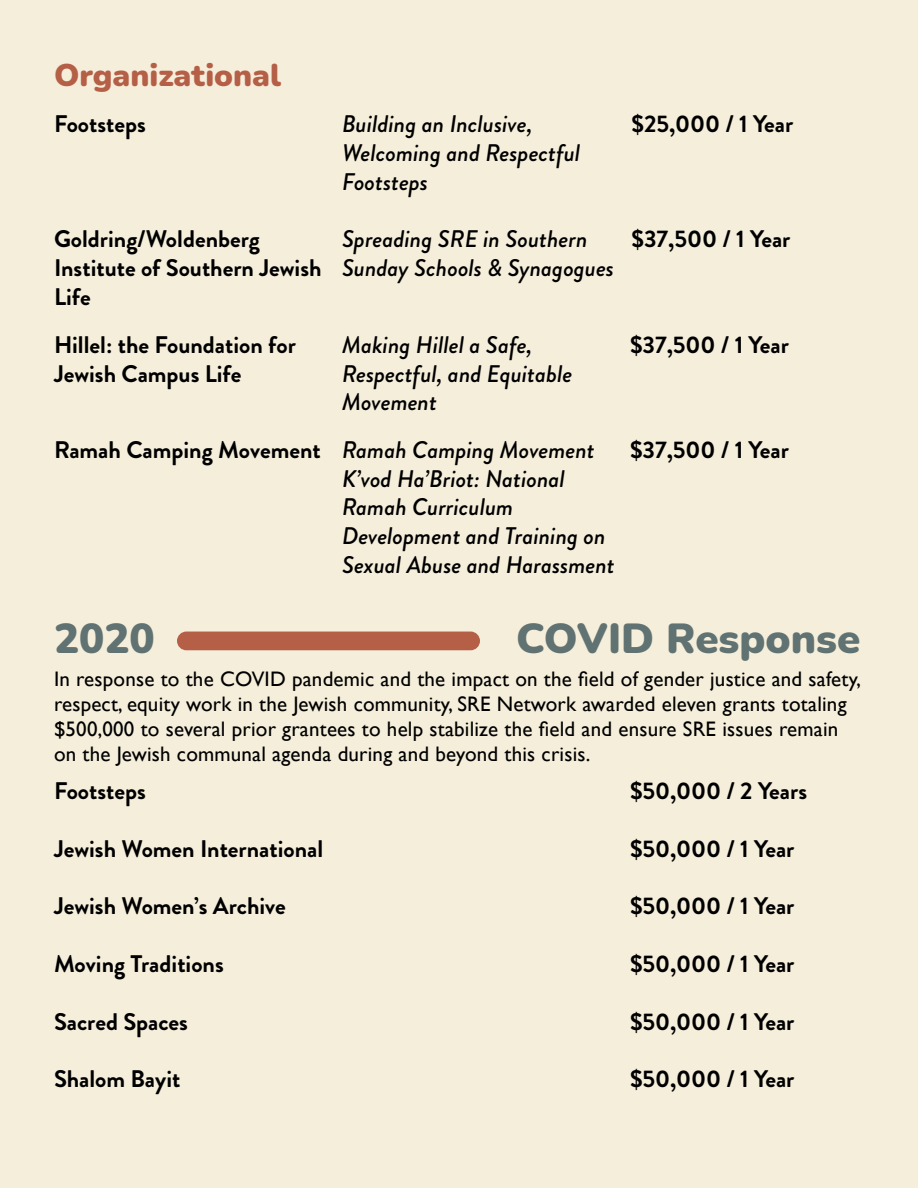
<style>
.page{position:relative;width:918px;height:1188px;background:#f5eedb}
.page>*{position:absolute;margin:0;border:0;box-sizing:border-box;transform-origin:0 0}
.t1{font:900 42px "Nunito";color:#607271}
.t2{font:900 31.5px "Nunito";color:#b55f47}
.t3{font:700 24px/28.8px "Brandon Grotesque";color:#000}
.t4{font:italic 500 24px/28.8px "Brandon Grotesque";color:#000}
.t5{font:21px/25.2px "Gill Sans";letter-spacing:.01em;color:#000}
</style>
<div class="page">
<div style="left:177px;top:632px;width:303px;height:18px;background:#b55f47;border-radius:9px"></div>
<p class="t2" style="left:54px;top:52px;width:229px">Organizational</p>
<p class="t3" style="left:54px;top:110px;width:93px">Footsteps</p>
<p class="t3" style="left:54px;top:225px;width:269px">Goldring/Woldenberg<br>Institute of Southern Jewish<br>Life</p>
<p class="t4" style="left:342px;top:110px;width:240px">Building an Inclusive,<br>Welcoming and Respectful<br>Footsteps</p>
<p class="t4" style="left:342px;top:225px;width:274px">Spreading SRE in Southern<br>Sunday Schools &amp; Synagogues</p>
<p class="t3" style="left:632px;top:110px;width:163px">$25,000 / 1 Year</p>
<p class="t3" style="left:632px;top:225px;width:160px">$37,500 / 1 Year</p>
<p class="t3" style="left:54px;top:330px;width:243px">Hillel: the Foundation for</p>
<p class="t3" style="left:630px;top:330px;width:160px">$37,500 / 1 Year</p>
<p class="t3" style="left:54px;top:359px;width:189px">Jewish Campus Life</p>
<p class="t4" style="left:342px;top:331px;width:232px">Making Hillel a Safe,<br>Respectful, and Equitable<br>Movement</p>
<p class="t3" style="left:54px;top:436px;width:268px">Ramah Camping Movement</p>
<p class="t4" style="left:342px;top:436px;width:254px">Ramah Camping Movement</p>
<p class="t4" style="left:342px;top:464px;width:274px">K’vod Ha’Briot: National<br>Ramah Curriculum<br>Development and Training on<br>Sexual Abuse and Harassment</p>
<p class="t3" style="left:630px;top:436px;width:160px">$37,500 / 1 Year</p>
<p class="t1" style="left:54px;top:608px;width:102px">2020</p>
<p class="t1" style="left:516px;top:608px;width:346px">COVID Response</p>
<p class="t5" style="left:54px;top:667px;width:809px">In response to the COVID pandemic and the impact on the field of gender justice and safety, respect, equity work in the Jewish community, SRE Network awarded eleven grants totaling $500,000 to several prior grantees to help stabilize the field and ensure SRE issues remain on the Jewish communal agenda during and beyond this crisis.</p>
<p class="t3" style="left:54px;top:777px;width:93px">Footsteps</p>
<p class="t3" style="left:54px;top:834px;width:271px">Jewish Women International</p>
<p class="t3" style="left:54px;top:892px;width:233px">Jewish Women’s Archive</p>
<p class="t3" style="left:54px;top:950px;width:171px">Moving Traditions</p>
<p class="t3" style="left:54px;top:1007px;width:135px">Sacred Spaces</p>
<p class="t3" style="left:54px;top:1065px;width:128px">Shalom Bayit</p>
<p class="t3" style="left:630px;top:777px;width:179px">$50,000 / 2 Years</p>
<p class="t3" style="left:630px;top:834px;width:166px">$50,000 / 1 Year</p>
<p class="t3" style="left:630px;top:892px;width:166px">$50,000 / 1 Year</p>
<p class="t3" style="left:630px;top:950px;width:166px">$50,000 / 1 Year</p>
<p class="t3" style="left:630px;top:1007px;width:166px">$50,000 / 1 Year</p>
<p class="t3" style="left:630px;top:1065px;width:166px">$50,000 / 1 Year</p>
</div>
